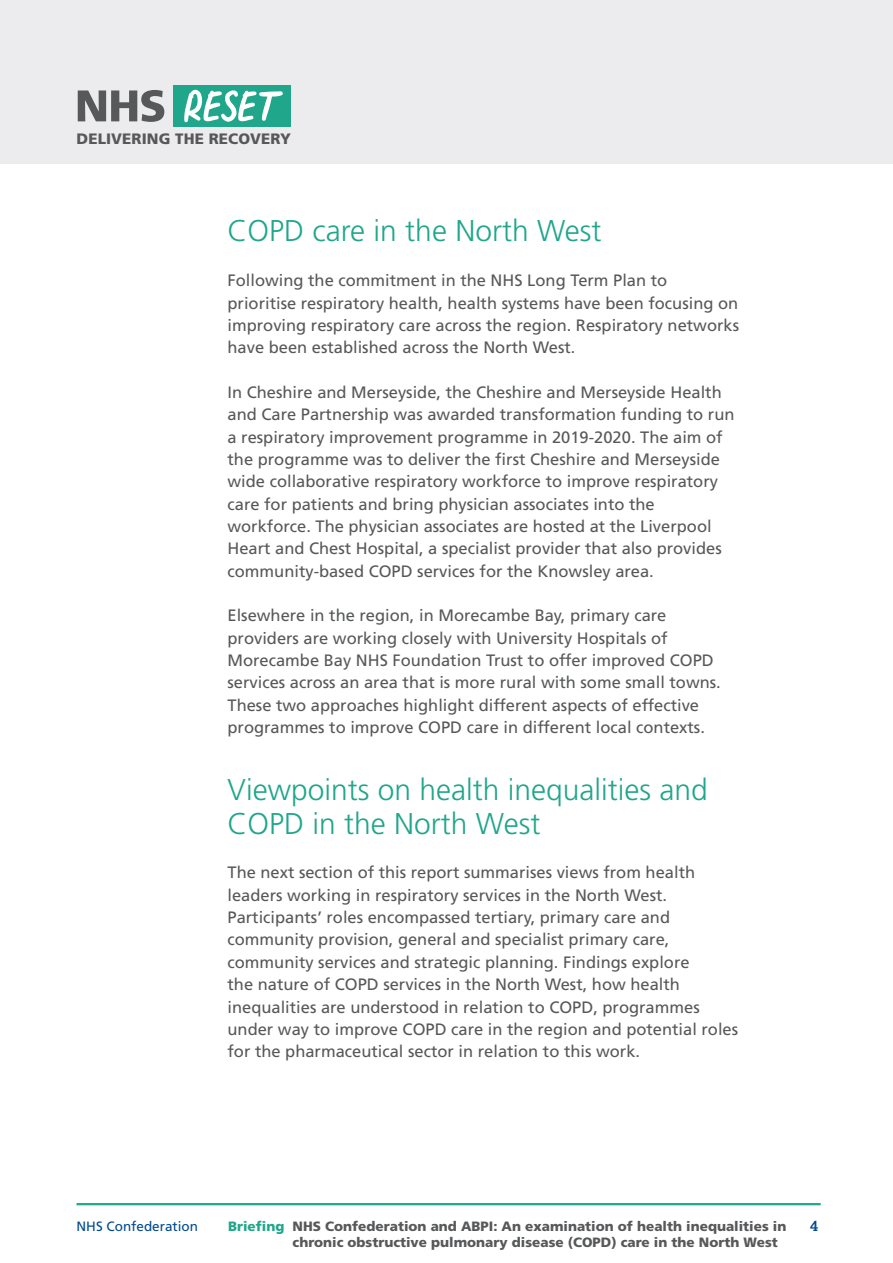
<style>
.page{position:relative;width:893px;height:1263px;background:#fff}
.page>*{position:absolute;margin:0;border:0;box-sizing:border-box;transform-origin:0 0}
.Heading_B{font:300 30px/33.5px "Frutiger LT Std";color:#20a68b}
.Body{font:16.5px/22.4px "Frutiger LT Std";color:#57585a}
.t1{font:900 15px "Frutiger LT";letter-spacing:.005em;color:#57585a}
.t2{font:700 15px "Lexia";color:#014990}
.t3{font:900 13.5px/16.2px "Frutiger LT Std";color:#57585a}
.t4{font:13.5px "Frutiger LT Std";color:#014990}
.s1{color:#20a68b}
</style>
<div class="page">
<div style="left:0;top:0;width:893px;height:163px;background:#ececee"></div>
<hr style="left:77px;top:1203px;width:744px;height:2px;background:#20a68b">
<div style="left:174px;top:85px;width:117px;height:42px;background:#20a68b"></div>
<svg style="left:78px;top:90px;width:86px;height:32px"></svg>
<svg style="left:184px;top:90px;width:99px;height:32px"></svg>
<p class="t1" style="left:77px;top:130px;width:216px">DELIVERING THE RECOVERY</p>
<p class="Heading_B" style="left:227px;top:215px;width:375px">COPD care in the North West</p>
<p class="Body" style="left:227px;top:269px;width:513px">Following the commitment in the NHS Long Term Plan to prioritise respiratory health, health systems have been focusing on improving respiratory care across the region. Respiratory networks have been established across the North West.</p>
<p class="Body" style="left:227px;top:381px;width:509px">In Cheshire and Merseyside, the Cheshire and Merseyside Health and Care Partnership was awarded transformation funding to run a respiratory improvement programme in 2019-2020. The aim of the programme was to deliver the first Cheshire and Merseyside wide collaborative respiratory workforce to improve respiratory care for patients and bring physician associates into the workforce. The physician associates are hosted at the Liverpool Heart and Chest Hospital, a specialist provider that also provides community-based COPD services for the Knowsley area.</p>
<p class="Body" style="left:227px;top:605px;width:495px">Elsewhere in the region, in Morecambe Bay, primary care providers are working closely with University Hospitals of Morecambe Bay NHS Foundation Trust to offer improved COPD services across an area that is more rural with some small towns.<br>These two approaches highlight different aspects of effective programmes to improve COPD care in different local contexts.</p>
<p class="Heading_B" style="left:227px;top:773px;width:482px">Viewpoints on health inequalities and<br>COPD in the North West</p>
<p class="Body" style="left:227px;top:861px;width:512px">The next section of this report summarises views from health leaders working in respiratory services in the North West.<br>Participants’ roles encompassed tertiary, primary care and community provision, general and specialist primary care, community services and strategic planning. Findings explore<br>the nature of COPD services in the North West, how health inequalities are understood in relation to COPD, programmes under way to improve COPD care in the region and potential roles for the pharmaceutical sector in relation to this work.</p>
<p class="t4" style="left:77px;top:1218px;width:123px">NHS Confederation</p>
<p class="t3" style="left:293px;top:1218px;width:495px;text-indent:-65px"><span class="s1">Briefing</span> NHS Confederation and ABPI: An examination of health inequalities in chronic obstructive pulmonary disease (COPD) care in the North West</p>
<p class="t2" style="left:810px;top:1216px;width:10px">4</p>
</div>
